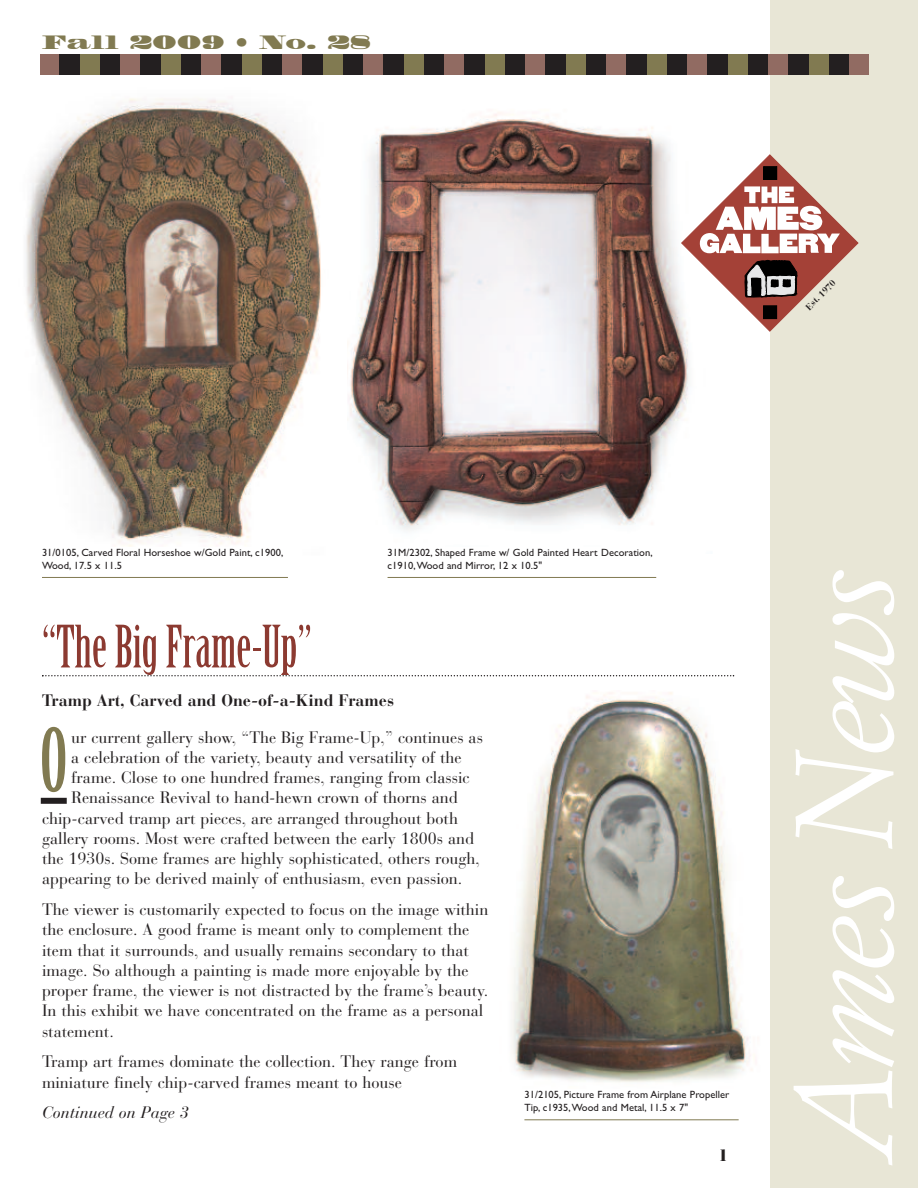
<style>
.page{position:relative;width:918px;height:1188px;background:#fff}
.page>*{position:absolute;margin:0;border:0;box-sizing:border-box;transform-origin:0 0}
.t1{font:italic 135px "Simoncini Garamond";letter-spacing:-.05em;color:#fff}
.t2{font:87px "Birch";color:#817a51}
.t3{font:57px "Birch";color:#8c3a31}
.t4{font:18px "Madrone";letter-spacing:.03em;color:#817a51;scale:.95 1}
.t5{font:16.5px/20.2px "Bauer Bodoni";color:#231f20}
.t6{font:700 16.5px "Bauer Bodoni";color:#231f20}
.t7{font:italic 16.5px "Bauer Bodoni";color:#231f20}
.t8{font:16.5px "Bodoni Poster";color:#231f20;scale:.75 1}
.t9{font:10.5px/13.5px "Gill Sans";letter-spacing:.005em;color:#231f20}
.t10{font:700 9px "Bauer Bodoni";color:#231f20}
</style>
<div class="page">
<img style="left:347px;top:112px;width:342px;height:418px">
<img style="left:26px;top:98px;width:295px;height:449px">
<hr style="left:42px;top:577px;width:246px;height:1px;background:#817a51">
<svg style="left:42px;top:675px;width:692px;height:1px"></svg>
<div style="left:41px;top:798px;width:26px;height:6px;background:#231f20"></div>
<div style="left:770px;top:0;width:148px;height:1188px;background:#e8e6d6"></div>
<img style="left:512px;top:692px;width:240px;height:390px">
<hr style="left:388px;top:577px;width:268px;height:1px;background:#817a51">
<hr style="left:524px;top:1119px;width:215px;height:1px;background:#817a51">
<svg style="left:681px;top:154px;width:178px;height:178px"></svg>
<div style="left:764px;top:306px;width:13px;height:13px;background:#000"></div>
<div style="left:763px;top:306px;width:14px;height:13px;border:1px solid #000"></div>
<div style="left:40px;top:54px;width:20px;height:20px;background:#916b62"></div>
<div style="left:60px;top:54px;width:20px;height:20px;background:#231f20"></div>
<div style="left:80px;top:54px;width:20px;height:20px;background:#817a51"></div>
<div style="left:100px;top:54px;width:20px;height:20px;background:#231f20"></div>
<div style="left:120px;top:54px;width:21px;height:20px;background:#916b62"></div>
<div style="left:141px;top:54px;width:20px;height:20px;background:#231f20"></div>
<div style="left:161px;top:54px;width:20px;height:20px;background:#817a51"></div>
<div style="left:181px;top:54px;width:20px;height:20px;background:#231f20"></div>
<div style="left:201px;top:54px;width:21px;height:20px;background:#916b62"></div>
<div style="left:222px;top:54px;width:20px;height:20px;background:#231f20"></div>
<div style="left:242px;top:54px;width:20px;height:20px;background:#817a51"></div>
<div style="left:262px;top:54px;width:20px;height:20px;background:#231f20"></div>
<div style="left:282px;top:54px;width:21px;height:20px;background:#916b62"></div>
<div style="left:303px;top:54px;width:20px;height:20px;background:#231f20"></div>
<div style="left:323px;top:54px;width:20px;height:20px;background:#817a51"></div>
<div style="left:343px;top:54px;width:20px;height:20px;background:#231f20"></div>
<div style="left:363px;top:54px;width:21px;height:20px;background:#916b62"></div>
<div style="left:384px;top:54px;width:20px;height:20px;background:#231f20"></div>
<div style="left:404px;top:54px;width:20px;height:20px;background:#817a51"></div>
<div style="left:424px;top:54px;width:20px;height:20px;background:#231f20"></div>
<div style="left:444px;top:54px;width:21px;height:20px;background:#916b62"></div>
<div style="left:465px;top:54px;width:20px;height:20px;background:#231f20"></div>
<div style="left:485px;top:54px;width:20px;height:20px;background:#817a51"></div>
<div style="left:505px;top:54px;width:20px;height:20px;background:#231f20"></div>
<div style="left:525px;top:54px;width:21px;height:20px;background:#916b62"></div>
<div style="left:546px;top:54px;width:20px;height:20px;background:#231f20"></div>
<div style="left:566px;top:54px;width:20px;height:20px;background:#817a51"></div>
<div style="left:586px;top:54px;width:20px;height:20px;background:#231f20"></div>
<div style="left:606px;top:54px;width:21px;height:20px;background:#916b62"></div>
<div style="left:627px;top:54px;width:20px;height:20px;background:#231f20"></div>
<div style="left:647px;top:54px;width:20px;height:20px;background:#817a51"></div>
<div style="left:667px;top:54px;width:20px;height:20px;background:#231f20"></div>
<div style="left:687px;top:54px;width:21px;height:20px;background:#916b62"></div>
<div style="left:708px;top:54px;width:20px;height:20px;background:#231f20"></div>
<div style="left:728px;top:54px;width:20px;height:20px;background:#817a51"></div>
<div style="left:748px;top:54px;width:20px;height:20px;background:#231f20"></div>
<div style="left:768px;top:54px;width:21px;height:20px;background:#916b62"></div>
<div style="left:789px;top:54px;width:20px;height:20px;background:#231f20"></div>
<div style="left:809px;top:54px;width:20px;height:20px;background:#817a51"></div>
<div style="left:829px;top:54px;width:20px;height:20px;background:#231f20"></div>
<div style="left:849px;top:54px;width:19px;height:20px;background:#916b62"></div>
<p class="t4" style="left:42px;top:35px;width:348px">Fall 2009 • No. 28</p>
<p class="t10" style="left:805px;top:306px;width:40px;rotate:-45deg">Est. 1970</p>
<p class="t9" style="left:42px;top:545px;width:243px">31/0105, Carved Floral Horseshoe w/Gold Paint, c1900,<br>Wood, 17.5 x 11.5</p>
<p class="t9" style="left:388px;top:545px;width:267px">31M/2302, Shaped Frame w/ Gold Painted Heart Decoration, c1910,Wood and Mirror, 12 x 10.5"</p>
<h3 class="t3" style="left:42px;top:625px;width:271px">“TheBigFrame-Up”</h3>
<p class="t6" style="left:42px;top:694px;width:354px">Tramp Art, Carved and One-of-a-Kind Frames</p>
<p class="t5" style="left:71px;top:729px;width:413px">ur current gallery show, “The Big Frame-Up,” continues as</p>
<p class="t5" style="left:71px;top:749px;width:392px">a celebration of the variety, beauty and versatility of the</p>
<p class="t5" style="left:71px;top:769px;width:400px">frame. Close to one hundred frames, ranging from classic</p>
<p class="t5" style="left:71px;top:790px;width:388px">Renaissance Revival to hand-hewn crown of thorns and</p>
<p class="t5" style="left:42px;top:810px;width:418px">chip-carved tramp art pieces, are arranged throughout both</p>
<p class="t5" style="left:42px;top:830px;width:434px">gallery rooms. Most were crafted between the early 1800s and</p>
<p class="t5" style="left:42px;top:850px;width:440px">the 1930s. Some frames are highly sophisticated, others rough,</p>
<p class="t5" style="left:42px;top:871px;width:422px">appearing to be derived mainly of enthusiasm, even passion.</p>
<p class="t5" style="left:42px;top:901px;width:448px">The viewer is customarily expected to focus on the image within the enclosure. A good frame is meant only to complement the item that it surrounds, and usually remains secondary to that image. So although a painting is made more enjoyable by the proper frame, the viewer is not distracted by the frame’s beauty.<br>In this exhibit we have concentrated on the frame as a personal statement.</p>
<p class="t5" style="left:42px;top:1054px;width:417px">Tramp art frames dominate the collection. They range from miniature finely chip-carved frames meant to house</p>
<p class="t7" style="left:42px;top:1107px;width:148px">Continued on Page 3</p>
<h2 class="t2" style="left:40px;top:727px;width:30px">O</h2>
<p class="t9" style="left:524px;top:1087px;width:207px">31/2105, Picture Frame from Airplane Propeller<br>Tip, c1935,Wood and Metal, 11.5 x 7"</p>
<p class="t8" style="left:719px;top:1145px;width:13px">1</p>
<h1 class="t1" style="left:788px;top:1160px;width:592px;rotate:-90deg">Ames News</h1>
</div>
